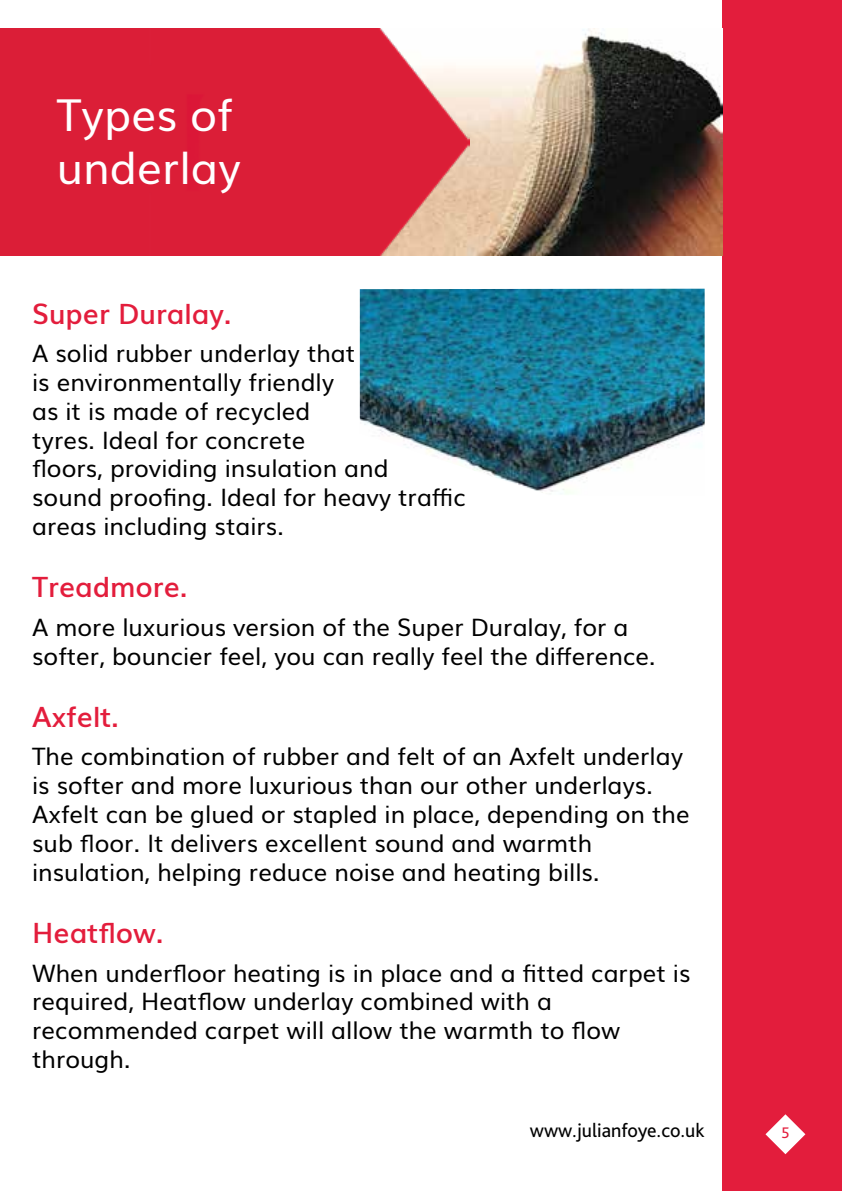
<style>
.page{position:relative;width:842px;height:1191px;background:#fff}
.page>*{position:absolute;margin:0;border:0;box-sizing:border-box;transform-origin:0 0}
.t1{font:44px/52.8px "Muli";color:#fff}
.t2{font:600 28px "Muli";color:#e31d3c}
.t3{font:24px/28.8px "Muli";color:#000}
.t4{font:20px "Bliss Pro";color:#000}
.t5{font:16px "Bliss Pro";color:#e31d3c}
</style>
<div class="page">
<div style="left:723px;top:0;width:119px;height:1191px;background:#e31d3c"></div>
<svg style="left:765px;top:1114px;width:40px;height:40px"></svg>
<img style="left:469px;top:28px;width:254px;height:227px">
<img style="left:0;top:28px;width:469px;height:227px">
<img style="left:360px;top:289px;width:345px;height:205px">
<h1 class="t1" style="left:57px;top:86px;width:186px">Types of underlay</h1>
<p class="t2" style="left:32px;top:291px;width:201px">Super Duralay.</p>
<p class="t3" style="left:32px;top:337px;width:435px">A solid rubber underlay that<br>is environmentally friendly<br>as it is made of recycled<br>tyres. Ideal for concrete<br>floors, providing insulation and<br>sound proofing. Ideal for heavy trafÏc areas including stairs.</p>
<p class="t2" style="left:32px;top:564px;width:157px">Treadmore.</p>
<p class="t3" style="left:32px;top:611px;width:625px">A more luxurious version of the Super Duralay, for a softer, bouncier feel, you can really feel the difference.</p>
<p class="t2" style="left:32px;top:694px;width:88px">Axfelt.</p>
<p class="t3" style="left:32px;top:740px;width:659px">The combination of rubber and felt of an Axfelt underlay is softer and more luxurious than our other underlays.<br>Axfelt can be glued or stapled in place, depending on the sub floor. It delivers excellent sound and warmth insulation, helping reduce noise and heating bills.</p>
<p class="t2" style="left:32px;top:910px;width:133px">Heatflow.</p>
<p class="t3" style="left:32px;top:956px;width:660px">When underfloor heating is in place and a fitted carpet is required, Heatflow underlay combined with a recommended carpet will allow the warmth to flow through.</p>
<p class="t4" style="left:530px;top:1123px;width:176px">www.julianfoye.co.uk</p>
<p class="t5" style="left:781px;top:1127px;width:10px">5</p>
</div>
